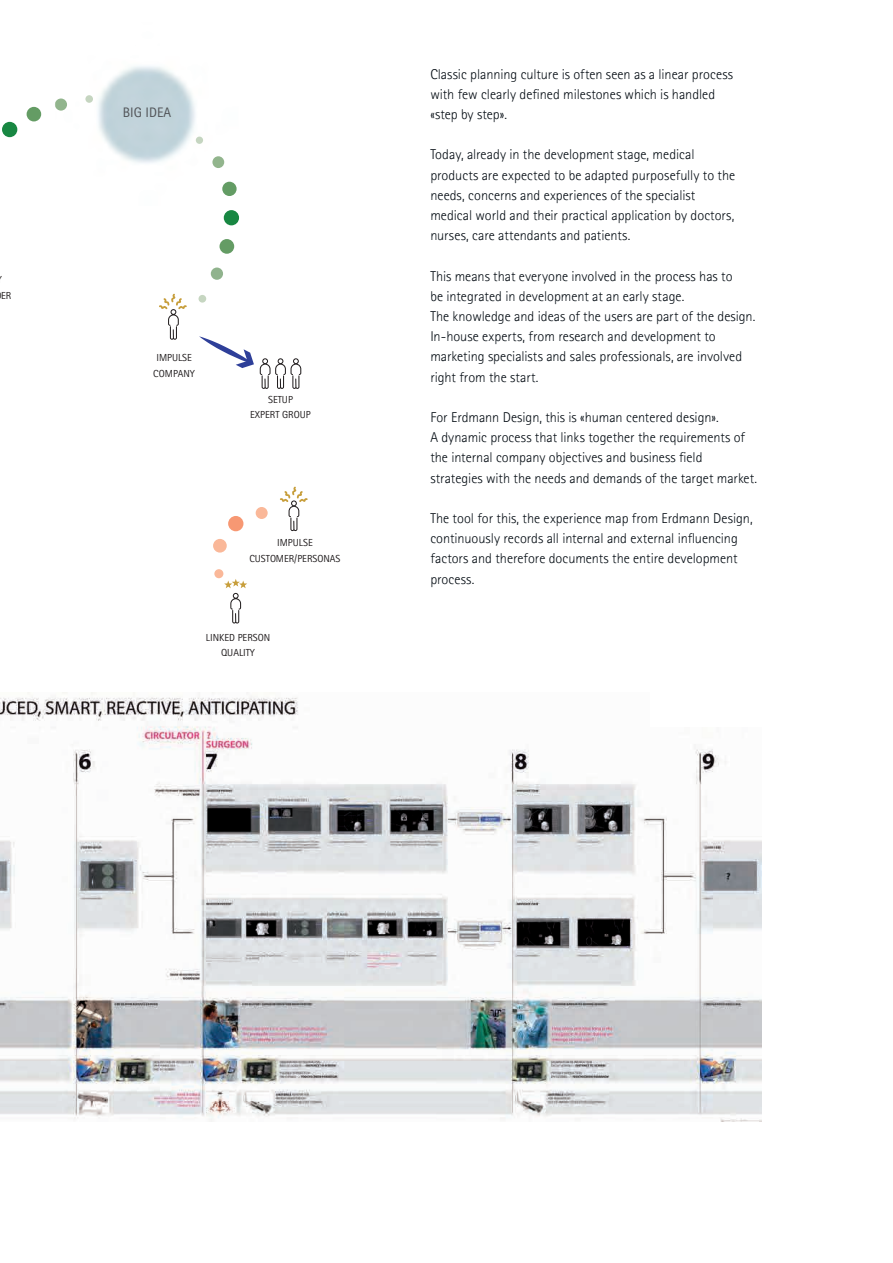
<style>
.page{position:relative;width:893px;height:1263px;background:#fff}
.page>*{position:absolute;margin:0;border:0;box-sizing:border-box;transform-origin:0 0}
.t1{font:300 14.25px/20.2px "Rotis Sans Serif Std";color:#030b12}
.t2{font:13.8px "Rotis Sans Serif Std";color:#505256}
.t3{font:10.2px/15.3px "Rotis Sans Serif Std";color:#231f20;text-align:center}
</style>
<div class="page">
<img style="left:0;top:692px;width:761px;height:429px">
<div style="left:651px;top:685px;width:142px;height:42px;background:#fff"></div>
<svg style="left:260px;top:358px;width:41px;height:31px"></svg>
<svg style="left:159px;top:294px;width:28px;height:46px"></svg>
<svg style="left:224px;top:579px;width:23px;height:44px"></svg>
<svg style="left:280px;top:487px;width:28px;height:44px"></svg>
<div style="left:2px;top:122px;width:15px;height:15px;background:#188742;border-radius:50%"></div>
<div style="left:27px;top:107px;width:14px;height:14px;background:#649c64;border-radius:50%"></div>
<svg style="left:55px;top:98px;width:12px;height:13px"></svg>
<svg style="left:85px;top:95px;width:8px;height:8px"></svg>
<svg style="left:196px;top:137px;width:7px;height:7px"></svg>
<svg style="left:212px;top:156px;width:12px;height:12px"></svg>
<img style="left:222px;top:182px;width:15px;height:14px;border-radius:7px">
<div style="left:224px;top:210px;width:15px;height:15px;background:#188742;border-radius:50%"></div>
<div style="left:219px;top:239px;width:15px;height:15px;background:#649c64;border-radius:50%"></div>
<div style="left:211px;top:267px;width:12px;height:13px;background:#90b38d;border-radius:50%"></div>
<div style="left:199px;top:295px;width:7px;height:8px;background:#c6d6c1;border-radius:50%"></div>
<div style="left:214px;top:569px;width:9px;height:9px;background:#fab899;border-radius:50%"></div>
<div style="left:213px;top:539px;width:14px;height:14px;background:#fab899;border-radius:50%"></div>
<div style="left:228px;top:516px;width:15px;height:15px;background:#f79873;border-radius:50%"></div>
<div style="left:256px;top:507px;width:12px;height:12px;background:#fab899;border-radius:50%"></div>
<svg style="left:199px;top:336px;width:55px;height:32px"></svg>
<p class="t3" style="left:1px;top:287px;width:12px">ER</p>
<p class="t2" style="left:123px;top:104px;width:50px">BIG IDEA</p>
<p class="t3" style="left:153px;top:350px;width:43px;text-align:left">IMPULSE<br>COMPANY</p>
<p class="t3" style="left:250px;top:392px;width:62px">SETUP<br>EXPERT GROUP</p>
<p class="t3" style="left:249px;top:535px;width:93px">IMPULSE<br>CUSTOMER/PERSONAS</p>
<p class="t3" style="left:206px;top:630px;width:66px">LINKED PERSON<br>QUALITY</p>
<p class="t1" style="left:430px;top:64px;width:304px">Classic planning culture is often seen as a linear process with few clearly defined milestones which is handled «step by step».</p>
<p class="t1" style="left:430px;top:145px;width:306px">Today, already in the development stage, medical products are expected to be adapted purposefully to the needs, concerns and experiences of the specialist medical world and their practical application by doctors, nurses, care attendants and patients.</p>
<p class="t1" style="left:430px;top:266px;width:327px">This means that everyone involved in the process has to<br>be integrated in development at an early stage.<br>The knowledge and ideas of the users are part of the design.<br>In-house experts, from research and development to marketing specialists and sales professionals, are involved right from the start.</p>
<p class="t1" style="left:430px;top:407px;width:328px">For Erdmann Design, this is «human centered design».<br>A dynamic process that links together the requirements of the internal company objectives and business field strategies with the needs and demands of the target market.</p>
<p class="t1" style="left:430px;top:508px;width:324px">The tool for this, the experience map from Erdmann Design, continuously records all internal and external influencing factors and therefore documents the entire development process.</p>
</div>
